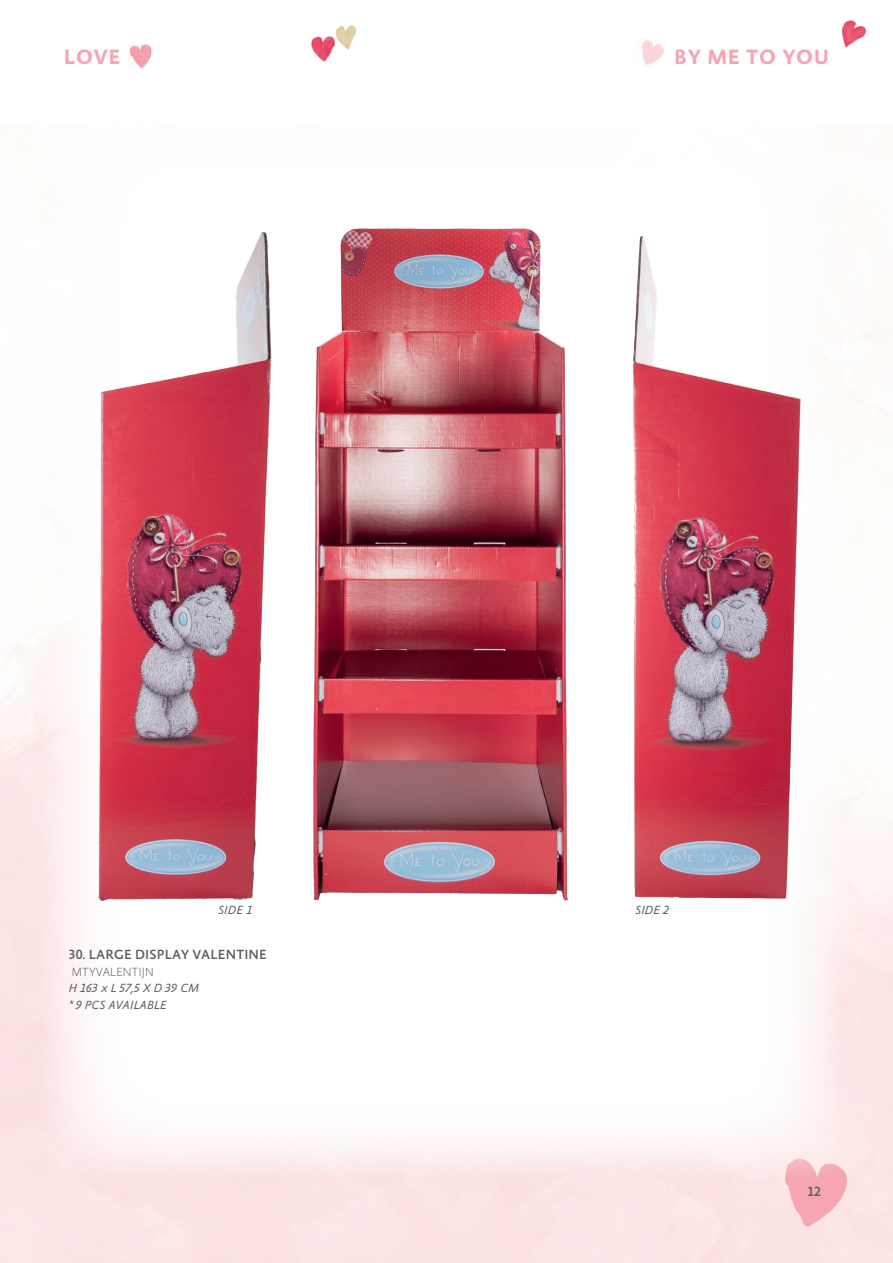
<style>
.page{position:relative;width:893px;height:1263px;background:#fff}
.page>*{position:absolute;margin:0;border:0;box-sizing:border-box;transform-origin:0 0}
.t1{font:700 21px "Absara Sans OT";letter-spacing:.03em;color:#f5a6b2}
.t2{font:500 13.5px "Absara Sans OT";letter-spacing:.01em;color:#5c5d62}
.t3{font:italic 12px/16.5px "Absara Sans OT";letter-spacing:.01em;color:#5c5d62}
.t4{font:100 12px "Absara Sans OT";letter-spacing:.01em;color:#5c5d62}
</style>
<div class="page">
<svg style="left:785px;top:1158px;width:62px;height:69px;background:#f7bbc3"></svg>
<img style="left:642px;top:40px;width:22px;height:26px">
<img style="left:129px;top:44px;width:23px;height:24px">
<img style="left:335px;top:25px;width:22px;height:25px">
<img style="left:841px;top:20px;width:26px;height:29px">
<img style="left:311px;top:32px;width:31px;height:30px">
<div style="left:43px;top:86px;width:799px;height:1091px;background:#fff"></div>
<img style="left:313px;top:228px;width:256px;height:673px">
<img style="left:82px;top:232px;width:190px;height:679px">
<img style="left:633px;top:236px;width:188px;height:678px">
<h1 class="t1" style="left:64px;top:46px;width:58px">LOVE</h1>
<h1 class="t1" style="left:674px;top:46px;width:157px">BY ME TO YOU</h1>
<p class="t3" style="left:218px;top:903px;width:36px">SIDE 1</p>
<p class="t3" style="left:635px;top:903px;width:36px">SIDE 2</p>
<p class="t2" style="left:69px;top:948px;width:200px">30. LARGE DISPLAY VALENTINE</p>
<p class="t4" style="left:72px;top:965px;width:84px">MTYVALENTIJN</p>
<p class="t3" style="left:69px;top:981px;width:132px">H 163 x L 57,5 X D 39 CM * 9 PCS AVAILABLE</p>
<p class="t2" style="left:807px;top:1184px;width:15px">12</p>
</div>
